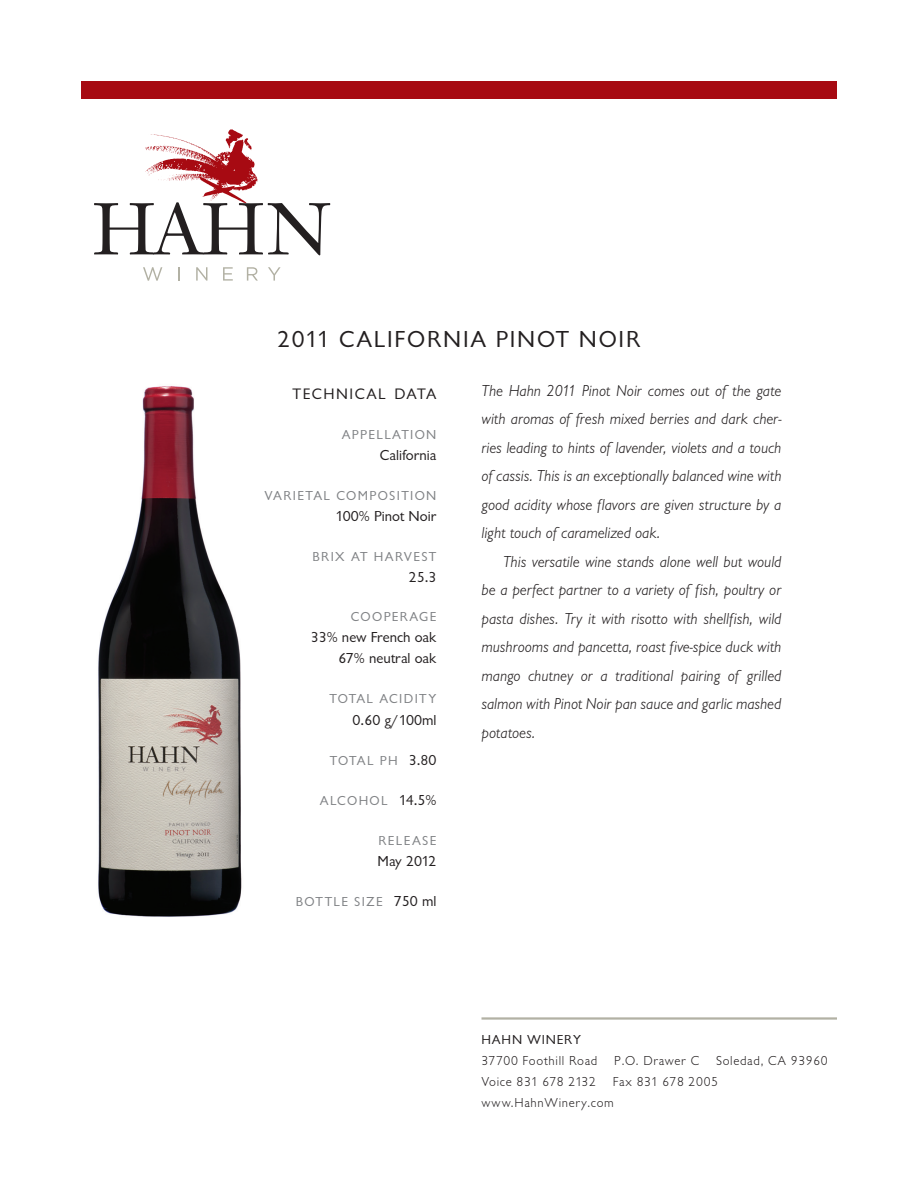
<style>
.page{position:relative;width:918px;height:1188px;background:#fff}
.page>*{position:absolute;margin:0;border:0;box-sizing:border-box;transform-origin:0 0}
.wine_name_title{font:24px "Chantilly";letter-spacing:.07em;color:#231f20}
.body_middle{font:italic 300 16.5px/28.5px "Chantilly";color:#231f20;text-align:justify}
.body_first{font:italic 300 16.5px/28.5px "Chantilly";color:#231f20;text-align:justify}
.technical_data_title{font:15.75px "Chantilly";letter-spacing:.095em;color:#231f20}
.technical_data_categ{font:15px/21px "Chantilly";color:#231f20;text-align:right}
.technical_data_categ-2{font:13.5px "Chantilly";letter-spacing:.1em;color:#808285}
.contact_information{font:300 13.5px "Chantilly";letter-spacing:.05em;color:#231f20}
.contact_information-2{font:13.5px "Chantilly";letter-spacing:.06em;color:#231f20}
.s1{font-size:15px;color:#231f20}
</style>
<div class="page">
<img style="left:146px;top:129px;width:112px;height:73px">
<svg style="left:94px;top:202px;width:236px;height:53px"></svg>
<svg style="left:143px;top:267px;width:19px;height:14px"></svg>
<svg style="left:178px;top:267px;width:1px;height:14px"></svg>
<svg style="left:196px;top:267px;width:11px;height:14px"></svg>
<svg style="left:223px;top:267px;width:10px;height:14px"></svg>
<svg style="left:247px;top:267px;width:11px;height:14px"></svg>
<svg style="left:268px;top:267px;width:13px;height:14px"></svg>
<div style="left:81px;top:81px;width:756px;height:18px;background:#a70a12"></div>
<hr style="left:482px;top:1017px;width:355px;height:3px;background:#b2b1a4">
<img style="left:98px;top:386px;width:144px;height:531px">
<p class="wine_name_title" style="left:277px;top:326px;width:364px">2011 CALIFORNIA PINOT NOIR</p>
<p class="technical_data_title" style="left:293px;top:385px;width:145px">TECHNICAL DATA</p>
<p class="technical_data_categ-2" style="left:342px;top:427px;width:96px">APPELLATION</p>
<p class="technical_data_categ" style="left:380px;top:445px;width:58px">California</p>
<p class="technical_data_categ-2" style="left:264px;top:488px;width:174px">VARIETAL COMPOSITION</p>
<p class="technical_data_categ" style="left:336px;top:506px;width:102px">100% Pinot Noir</p>
<p class="technical_data_categ-2" style="left:313px;top:549px;width:125px">BRIX AT HARVEST</p>
<p class="technical_data_categ" style="left:409px;top:566px;width:29px">25.3</p>
<p class="technical_data_categ-2" style="left:351px;top:610px;width:87px">COOPERAGE</p>
<p class="technical_data_categ" style="left:311px;top:627px;width:127px">33% new French oak<br>67% neutral oak</p>
<p class="technical_data_categ-2" style="left:329px;top:692px;width:109px">TOTAL ACIDITY</p>
<p class="technical_data_categ" style="left:353px;top:710px;width:85px">0.60 g/100ml</p>
<p class="technical_data_categ-2" style="left:330px;top:753px;width:108px">TOTAL PH <span class="s1">3.80</span></p>
<p class="technical_data_categ-2" style="left:320px;top:793px;width:118px">ALCOHOL <span class="s1">14.5%</span></p>
<p class="technical_data_categ-2" style="left:378px;top:833px;width:59px">RELEASE</p>
<p class="technical_data_categ" style="left:378px;top:851px;width:60px">May 2012</p>
<p class="technical_data_categ-2" style="left:296px;top:894px;width:142px">BOTTLE SIZE <span class="s1">750 ml</span></p>
<p class="body_first" style="left:482px;top:376px;width:302px">The Hahn 2011 Pinot Noir comes out of the gate with aromas of fresh mixed berries and dark cher&shy;ries leading to hints of lavender, violets and a touch of cassis. This is an exceptionally balanced wine with good acidity whose flavors are given structure by a light touch of caramelized oak.</p>
<p class="body_middle" style="left:482px;top:547px;width:302px;text-indent:22px">This versatile wine stands alone well but would be a perfect partner to a variety of fish, poultry or pasta dishes. Try it with risotto with shellfish, wild mushrooms and pancetta, roast five-spice duck with mango chutney or a traditional pairing of grilled salmon with Pinot Noir pan sauce and garlic mashed potatoes.</p>
<p class="contact_information-2" style="left:482px;top:1033px;width:101px">HAHN WINERY</p>
<p class="contact_information" style="left:482px;top:1054px;width:117px">37700 Foothill Road</p>
<p class="contact_information" style="left:614px;top:1054px;width:215px">P.O. Drawer C Soledad, CA 93960</p>
<p class="contact_information" style="left:482px;top:1075px;width:116px">Voice 831 678 2132</p>
<p class="contact_information" style="left:613px;top:1075px;width:107px">Fax 831 678 2005</p>
<p class="contact_information" style="left:482px;top:1096px;width:134px">www.HahnWinery.com</p>
</div>
